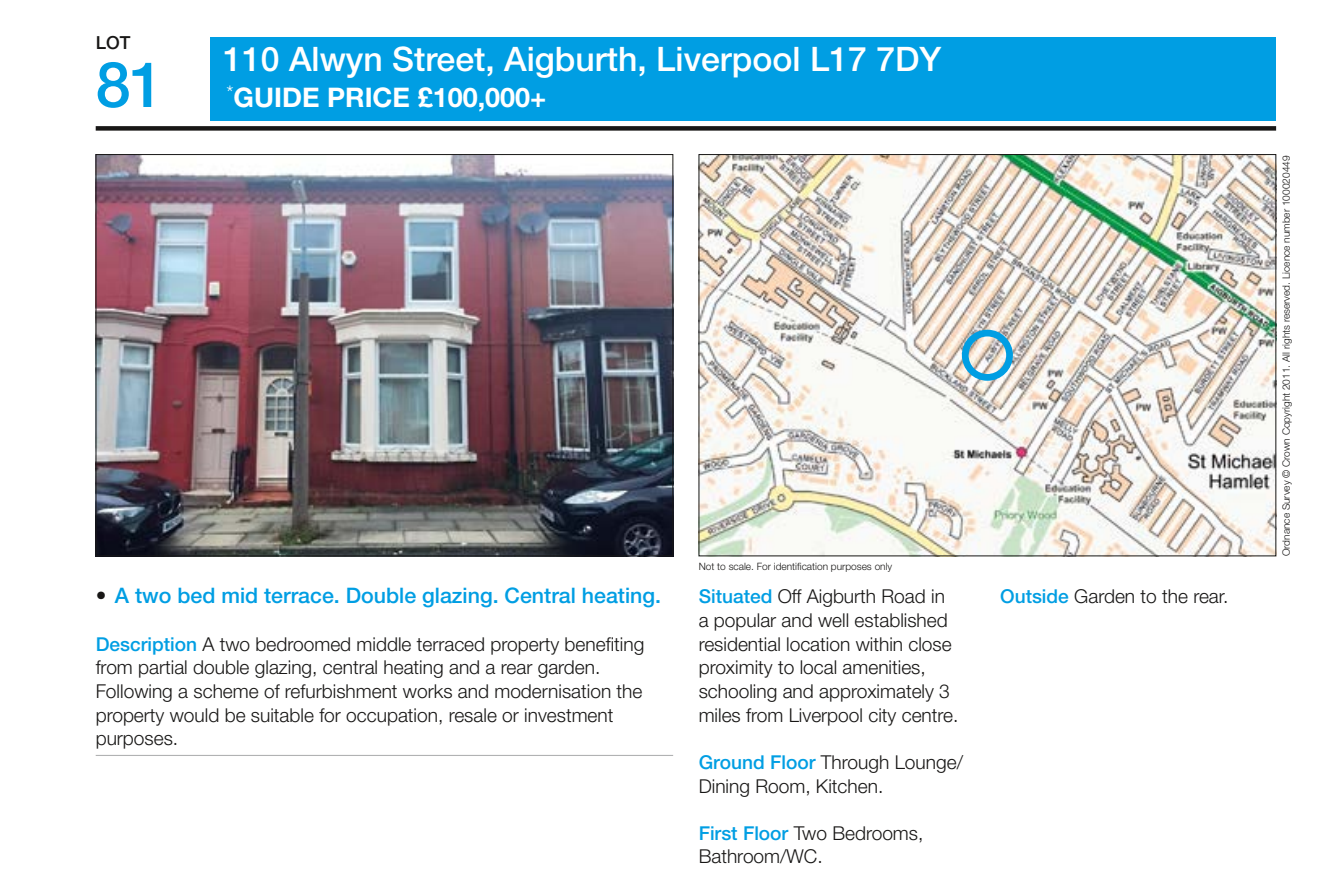
<style>
.page{position:relative;width:1338px;height:888px;background:#fff}
.page>*{position:absolute;margin:0;border:0;box-sizing:border-box;transform-origin:0 0}
.t1{font:500 63px "Helvetica Neue LT Std";color:#009ee3}
.t2{font:500 33.75px "Helvetica Neue LT Std";color:#fff}
.t3{font:700 27px "Helvetica Neue LT Std";color:#fff}
.t4{font:500 21.38px "Helvetica Neue LT Std";color:#009ee3}
.t5{font:300 19.12px/23.6px "Helvetica Neue LT Std";color:#181716}
.t6{font:500 18px "Helvetica Neue LT Std";color:#181716}
.t7{font:300 10.12px "Helvetica Neue LT Std";color:#181716}
.s1{color:#181716}
.s2{font-weight:500;color:#009ee3}
</style>
<div class="page">
<div style="left:210px;top:37px;width:1066px;height:83px;background:#009ee3"></div>
<div style="left:96px;top:126px;width:1180px;height:5px;background:#181716"></div>
<img style="left:98px;top:156px;width:573px;height:398px">
<img style="left:700px;top:156px;width:574px;height:398px">
<hr style="left:96px;top:754px;width:577px;height:1px;background:#b1b2b3">
<div style="left:961px;top:329px;width:51px;height:51px;border:7px solid #009ee3;border-radius:50%"></div>
<p class="t6" style="left:96px;top:32px;width:36px">LOT</p>
<h1 class="t1" style="left:96px;top:47px;width:70px">81</h1>
<h2 class="t2" style="left:223px;top:39px;width:719px">110 Alwyn Street, Aigburth, Liverpool L17 7DY</h2>
<h3 class="t3" style="left:226px;top:81px;width:321px"><sup>*</sup>GUIDE PRICE £100,000+</h3>
<p class="t4" style="left:96px;top:583px;width:567px"><span class="s1">•</span> A two bed mid terrace. Double glazing. Central heating.</p>
<p class="t5" style="left:96px;top:631px;width:550px"><span class="s2">Description</span> A two bedroomed middle terraced property benefiting from partial double glazing, central heating and a rear garden.<br>Following a scheme of refurbishment works and modernisation the property would be suitable for occupation, resale or investment purposes.</p>
<p class="t7" style="left:698px;top:560px;width:195px">Not to scale. For identification purposes only</p>
<p class="t5" style="left:698px;top:584px;width:261px"><span class="s2">Situated</span> Off Aigburth Road in a popular and well established residential location within close proximity to local amenities, schooling and approximately 3 miles from Liverpool city centre.</p>
<p class="t5" style="left:698px;top:749px;width:266px"><span class="s2">Ground Floor</span> Through Lounge/<br>Dining Room, Kitchen.</p>
<p class="t5" style="left:698px;top:820px;width:226px"><span class="s2">First Floor</span> Two Bedrooms,<br>Bathroom/WC.</p>
<p class="t5" style="left:1000px;top:584px;width:230px"><span class="s2">Outside</span> Garden to the rear.</p>
<p class="t7" style="left:1279px;top:556px;width:402px;rotate:-90deg">Ordnance Survey © Crown Copyright 2011. All rights reserved. Licence number 100020449</p>
</div>
